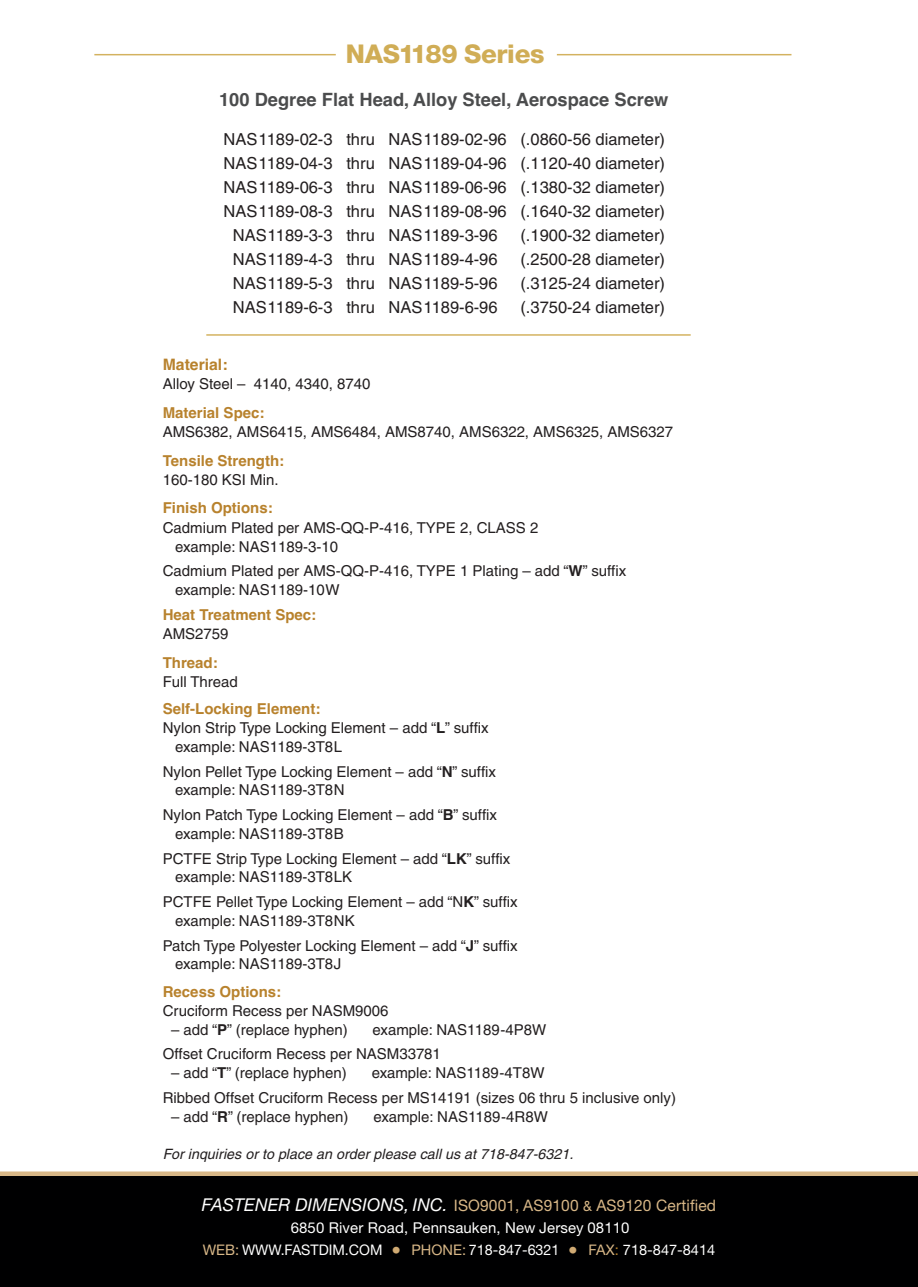
<style>
.page{position:relative;width:918px;height:1287px;background:#fff}
.page>*{position:absolute;margin:0;border:0;box-sizing:border-box;transform-origin:0 0}
.t1{font:800 25.8px "Helvetica Neue";letter-spacing:-.01em;color:#d0ad56}
.t2{font:700 18.3px "Helvetica";color:#4b4c4d}
.t3{font:16.5px "Helvetica";color:#231f20}
.t4{font:15.9px "Helvetica Neue";letter-spacing:.01em;color:#d8b787}
.t5{font:700 15.75px "Helvetica";color:#b8822d}
.t6{font:15px/18.8px "Helvetica";color:#231f20}
.t7{font:700 15px "Helvetica";color:#b8822d}
.t8{font:15px "Helvetica Neue";letter-spacing:.01em;color:#fff}
.t9{font:14.55px "Helvetica Neue";color:#fff}
.t10{font:italic 14.25px "Helvetica";letter-spacing:.005em;color:#231f20}
.s1{font-weight:700}
.s2{font-style:italic;font-size:17.7px;color:#fff}
.s3{font-size:14.25px}
.s4{color:#d8b787}
.s5{font-size:19.2px;color:#d0aa73}
.s6{color:#b8822d}
</style>
<div class="page">
<hr style="left:94px;top:54px;width:242px;height:1px;background:#d3b25f">
<hr style="left:557px;top:54px;width:234px;height:1px;background:#d3b25f">
<hr style="left:206px;top:334px;width:485px;height:2px;background:#d3b25f">
<div style="left:0;top:1176px;width:918px;height:111px;background:#000001"></div>
<hr style="left:0;top:1172px;width:918px;height:4px;background:#d8b787">
<h1 class="t1" style="left:346px;top:45px;width:200px">NAS1189 Series</h1>
<p class="t2" style="left:219px;top:89px;width:451px">100 Degree Flat Head, Alloy Steel, Aerospace Screw</p>
<p class="t3" style="left:224px;top:133px;width:443px">NAS1189-02-3 thru NAS1189-02-96 (.0860-56 diameter)</p>
<p class="t3" style="left:224px;top:157px;width:443px">NAS1189-04-3 thru NAS1189-04-96 (.1120-40 diameter)</p>
<p class="t3" style="left:224px;top:181px;width:443px">NAS1189-06-3 thru NAS1189-06-96 (.1380-32 diameter)</p>
<p class="t3" style="left:224px;top:205px;width:443px">NAS1189-08-3 thru NAS1189-08-96 (.1640-32 diameter)</p>
<p class="t3" style="left:233px;top:229px;width:266px">NAS1189-3-3 thru NAS1189-3-96</p>
<p class="t3" style="left:520px;top:229px;width:146px">(.1900-32 diameter)</p>
<p class="t3" style="left:233px;top:253px;width:266px">NAS1189-4-3 thru NAS1189-4-96</p>
<p class="t3" style="left:520px;top:253px;width:146px">(.2500-28 diameter)</p>
<p class="t3" style="left:233px;top:277px;width:266px">NAS1189-5-3 thru NAS1189-5-96</p>
<p class="t3" style="left:520px;top:277px;width:146px">(.3125-24 diameter)</p>
<p class="t3" style="left:233px;top:301px;width:266px">NAS1189-6-3 thru NAS1189-6-96</p>
<p class="t3" style="left:520px;top:301px;width:146px">(.3750-24 diameter)</p>
<p class="t5" style="left:163px;top:355px;width:66px">Material:</p>
<p class="t6" style="left:163px;top:376px;width:209px">Alloy Steel – 4140, 4340, 8740</p>
<p class="t7" style="left:163px;top:404px;width:103px">Material Spec:</p>
<p class="t6" style="left:163px;top:424px;width:512px">AMS6382, AMS6415, AMS6484, AMS8740, AMS6322, AMS6325, AMS6327</p>
<p class="t7" style="left:163px;top:452px;width:123px">Tensile Strength:</p>
<p class="t6" style="left:163px;top:472px;width:117px">160-180 KSI Min.</p>
<p class="t7" style="left:163px;top:499px;width:111px">Finish Options:</p>
<p class="t6" style="left:175px;top:520px;width:365px;text-indent:-12px">Cadmium Plated per AMS-QQ-P-416, TYPE 2, CLASS 2 example: NAS1189-3-10</p>
<p class="t6" style="left:175px;top:563px;width:453px;text-indent:-12px">Cadmium Plated per AMS-QQ-P-416, TYPE 1 Plating – add “<span class="s1">W</span>” suffix example: NAS1189-10W</p>
<p class="t7" style="left:163px;top:606px;width:155px">Heat Treatment Spec:</p>
<p class="t6" style="left:163px;top:625px;width:67px">AMS2759</p>
<p class="t7" style="left:163px;top:654px;width:57px">Thread:</p>
<p class="t6" style="left:163px;top:673px;width:76px">Full Thread</p>
<p class="t7" style="left:163px;top:700px;width:159px">Self-Locking Element:</p>
<p class="t6" style="left:163px;top:720px;width:327px">Nylon Strip Type Locking Element – add “<span class="s1">L</span>” suffix</p>
<p class="t6" style="left:175px;top:739px;width:168px">example: NAS1189-3T8L</p>
<p class="t6" style="left:175px;top:763px;width:322px;text-indent:-12px">Nylon Pellet Type Locking Element – add “<span class="s1">N</span>” suffix example: NAS1189-3T8N</p>
<p class="t6" style="left:175px;top:807px;width:323px;text-indent:-12px">Nylon Patch Type Locking Element – add “<span class="s1">B</span>” suffix example: NAS1189-3T8B</p>
<p class="t6" style="left:175px;top:850px;width:337px;text-indent:-12px">PCTFE Strip Type Locking Element – add “<span class="s1">LK</span>” suffix example: NAS1189-3T8LK</p>
<p class="t6" style="left:175px;top:894px;width:344px;text-indent:-12px">PCTFE Pellet Type Locking Element – add “N<span class="s1">K</span>” suffix example: NAS1189-3T8NK</p>
<p class="t6" style="left:175px;top:937px;width:344px;text-indent:-12px">Patch Type Polyester Locking Element – add “<span class="s1">J</span>” suffix example: NAS1189-3T8J</p>
<p class="t7" style="left:163px;top:983px;width:120px">Recess Options:</p>
<p class="t6" style="left:163px;top:1003px;width:227px">Cruciform Recess per NASM9006</p>
<p class="t6" style="left:171px;top:1021px;width:178px">– add “<span class="s1">P</span>” (replace hyphen)</p>
<p class="t6" style="left:163px;top:1018px;width:385px;line-height:24.8px;text-indent:210px">example: NAS1189-4P8W<br>Offset Cruciform Recess per NASM33781</p>
<p class="t6" style="left:171px;top:1065px;width:177px">– add “<span class="s1">T</span>” (replace hyphen)</p>
<p class="t6" style="left:163px;top:1062px;width:515px;line-height:24.8px;text-indent:209px">example: NAS1189-4T8W<br>Ribbed Offset Cruciform Recess per MS14191 (sizes 06 thru 5 inclusive only)</p>
<p class="t6" style="left:171px;top:1108px;width:179px">– add “<span class="s1">R</span>” (replace hyphen)</p>
<p class="t6" style="left:373px;top:1108px;width:176px">example: NAS1189-4R8W</p>
<p class="t10" style="left:163px;top:1149px;width:412px">For inquiries or to place an order please call us at 718-847-6321.</p>
<p class="t4" style="left:202px;top:1200px;width:516px"><span class="s2">FASTENER DIMENSIONS, INC.</span> ISO9001, AS9100 <span class="s3">&amp;</span> AS9120 Certified</p>
<p class="t8" style="left:291px;top:1222px;width:340px">6850 River Road, Pennsauken, New Jersey 08110</p>
<p class="t9" style="left:203px;top:1245px;width:514px"><span class="s4">WEB:</span> WWW.FASTDIM.COM <span class="s5">•</span> <span class="s4">PHONE:</span> 718-847-6321 <span class="s5">•</span> <span class="s4">FAX</span><span class="s6">:</span> 718-847-8414</p>
</div>
